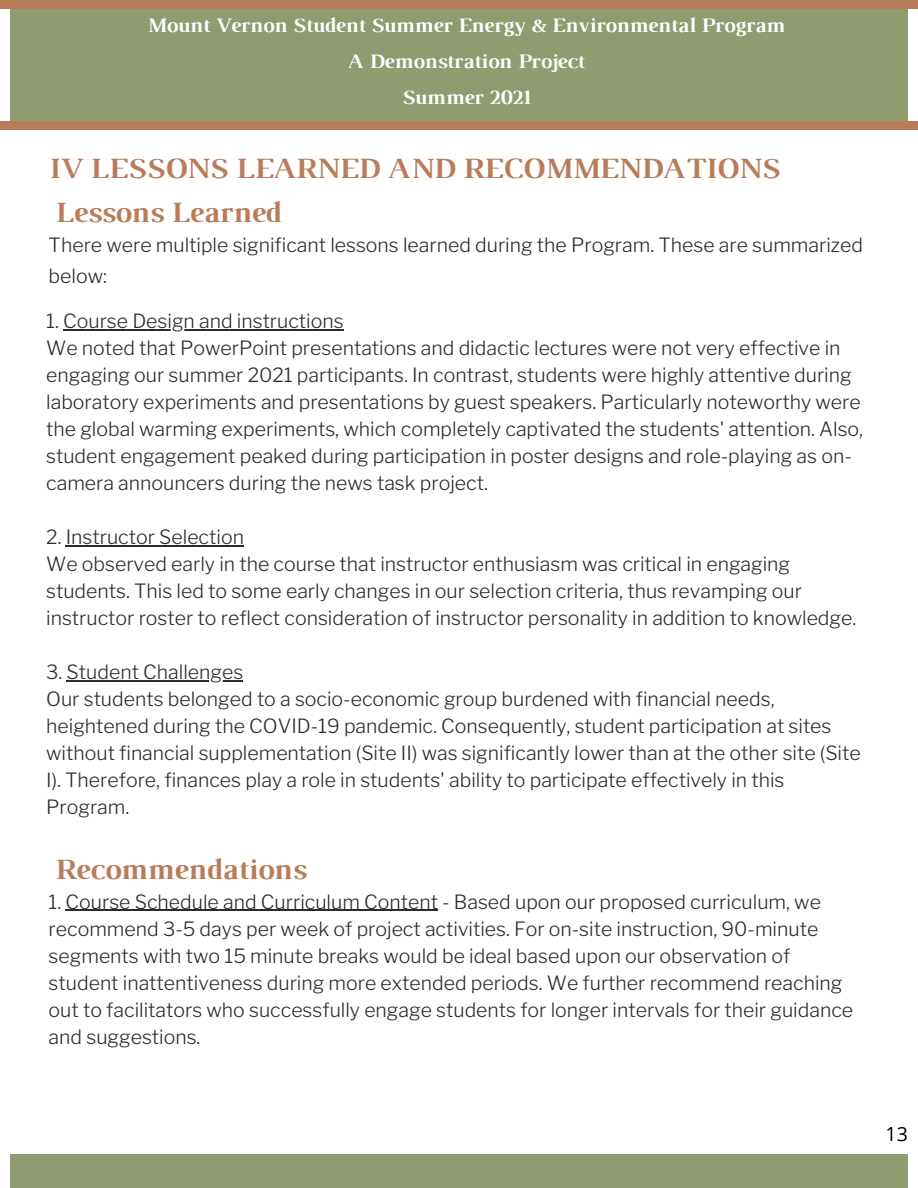
<style>
.page{position:relative;width:918px;height:1188px;background:#fff}
.page>*{position:absolute;margin:0;border:0;box-sizing:border-box;transform-origin:0 0}
.t1{font:700 30px "Luthier";letter-spacing:-.005em;color:#b87c59}
.t2{font:700 21px/36px "Luthier";letter-spacing:-.005em;color:#fff;text-align:center}
.t3{font:300 19.5px/27px "Libre Franklin";color:#2b2b2b}
.t4{font:19.5px "Open Sans";color:#000}
</style>
<div class="page">
<div style="left:10px;top:1154px;width:898px;height:34px;background:#8f9c6f"></div>
<div style="left:0;top:0;width:918px;height:9px;background:#b87c59"></div>
<div style="left:10px;top:9px;width:898px;height:112px;background:#8f9c6f"></div>
<div style="left:0;top:121px;width:918px;height:9px;background:#b87c59"></div>
<hr style="left:63px;top:329px;width:281px;height:1px;background:#2b2b2b">
<hr style="left:66px;top:545px;width:178px;height:1px;background:#2b2b2b">
<hr style="left:67px;top:680px;width:176px;height:1px;background:#2b2b2b">
<hr style="left:66px;top:910px;width:372px;height:1px;background:#2b2b2b">
<p class="t2" style="left:147px;top:9px;width:639px">Mount Vernon Student Summer Energy &amp; Environmental Program<br>A Demonstration Project<br>Summer 2021</p>
<h1 class="t1" style="left:49px;top:157px;width:732px">IV LESSONS LEARNED AND RECOMMENDATIONS</h1>
<h1 class="t1" style="left:55px;top:202px;width:227px">Lessons Learned</h1>
<p class="t3" style="left:49px;top:230px;width:816px;line-height:30.3px">There were multiple significant lessons learned during the Program. These are summarized below:</p>
<p class="t3" style="left:46px;top:308px;width:819px">1. Course Design and instructions<br>We noted that PowerPoint presentations and didactic lectures were not very effective in engaging our summer 2021 participants. In contrast, students were highly attentive during laboratory experiments and presentations by guest speakers. Particularly noteworthy were the global warming experiments, which completely captivated the students' attention. Also, student engagement peaked during participation in poster designs and role-playing as on&shy;camera announcers during the news task project.</p>
<p class="t3" style="left:46px;top:524px;width:812px">2. Instructor Selection<br>We observed early in the course that instructor enthusiasm was critical in engaging students. This led to some early changes in our selection criteria, thus revamping our instructor roster to reflect consideration of instructor personality in addition to knowledge.</p>
<p class="t3" style="left:46px;top:659px;width:816px">3. Student Challenges<br>Our students belonged to a socio-economic group burdened with financial needs, heightened during the COVID-19 pandemic. Consequently, student participation at sites without financial supplementation (Site II) was significantly lower than at the other site (Site I). Therefore, finances play a role in students' ability to participate effectively in this Program.</p>
<h1 class="t1" style="left:55px;top:859px;width:252px">Recommendations</h1>
<p class="t3" style="left:49px;top:888px;width:806px">1. Course Schedule and Curriculum Content - Based upon our proposed curriculum, we recommend 3-5 days per week of project activities. For on-site instruction, 90-minute segments with two 15 minute breaks would be ideal based upon our observation of student inattentiveness during more extended periods. We further recommend reaching out to facilitators who successfully engage students for longer intervals for their guidance and suggestions.</p>
<p class="t4" style="left:886px;top:1120px;width:24px">13</p>
</div>
